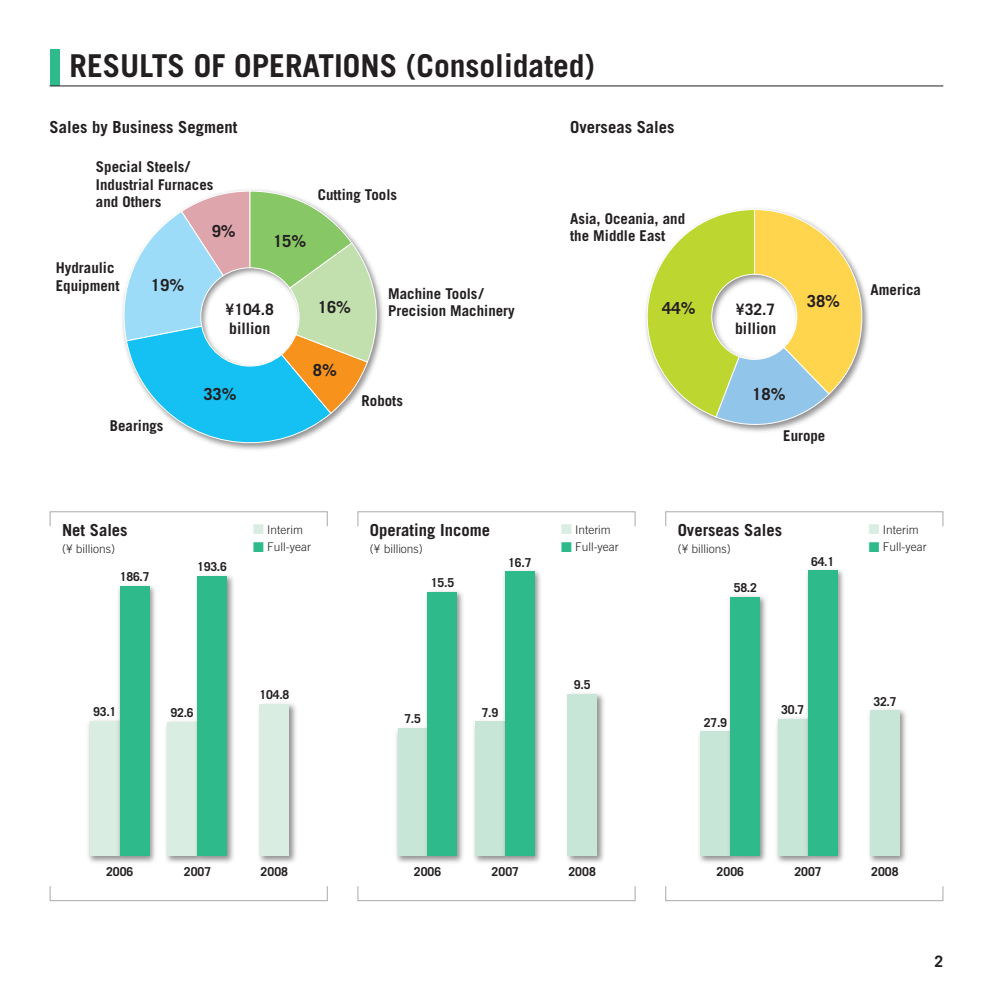
<style>
.page{position:relative;width:993px;height:993px;background:#fff}
.page>*{position:absolute;margin:0;border:0;box-sizing:border-box;transform-origin:0 0}
.t1{font:700 31.5px "Trade Gothic";color:#231f20}
.t2{font:700 16.62px "Trade Gothic";color:#231f20}
.t3{font:700 15.75px/19.2px "Trade Gothic";color:#231f20}
.t4{font:700 14.88px/17.5px "Trade Gothic";color:#231f20}
.t5{font:700 12.25px "Trade Gothic";color:#231f20}
.t6{font:300 11.9px "Trade Gothic";color:#231f20}
.s1{color:#d9ede2}
.s2{color:#2fba8c}
</style>
<div class="page">
<div style="left:50px;top:50px;width:9px;height:36px;background:#2fba8c"></div>
<div style="left:50px;top:511px;width:277px;height:15px;border:1px solid #a8a9ad"></div>
<div style="left:357px;top:511px;width:278px;height:15px;border:1px solid #a8a9ad"></div>
<div style="left:665px;top:511px;width:278px;height:15px;border:1px solid #a8a9ad"></div>
<img style="left:88px;top:703px;width:208px;height:160px">
<div style="left:259px;top:704px;width:30px;height:151px;background:#d9ede2"></div>
<div style="left:90px;top:721px;width:30px;height:134px;background:#d9ede2"></div>
<img style="left:115px;top:575px;width:122px;height:288px">
<div style="left:120px;top:585px;width:29px;height:270px;background:#2fba8c"></div>
<div style="left:197px;top:576px;width:30px;height:279px;background:#2fba8c"></div>
<img style="left:396px;top:693px;width:208px;height:170px">
<div style="left:397px;top:728px;width:30px;height:127px;background:#c8e6d7"></div>
<div style="left:567px;top:694px;width:30px;height:161px;background:#c8e6d7"></div>
<img style="left:422px;top:570px;width:123px;height:293px">
<div style="left:427px;top:592px;width:30px;height:263px;background:#2fba8c"></div>
<div style="left:504px;top:571px;width:30px;height:284px;background:#2fba8c"></div>
<img style="left:699px;top:709px;width:207px;height:154px">
<div style="left:700px;top:731px;width:30px;height:124px;background:#c8e6d7"></div>
<div style="left:869px;top:710px;width:30px;height:145px;background:#c8e6d7"></div>
<img style="left:725px;top:569px;width:122px;height:294px">
<div style="left:730px;top:596px;width:30px;height:259px;background:#2fba8c"></div>
<div style="left:807px;top:570px;width:30px;height:285px;background:#2fba8c"></div>
<img style="left:862px;top:284px;width:7px;height:74px">
<svg style="left:645px;top:209px;width:217px;height:223px"></svg>
<svg style="left:122px;top:190px;width:261px;height:260px"></svg>
<hr style="left:50px;top:85px;width:893px;height:1px;background:#231f20">
<h1 class="t1" style="left:69px;top:46px;width:527px">RESULTS OF OPERATIONS (Consolidated)</h1>
<p class="t2" style="left:50px;top:117px;width:189px">Sales by Business Segment</p>
<p class="t2" style="left:570px;top:117px;width:106px">Overseas Sales</p>
<p class="t4" style="left:96px;top:158px;width:119px">Special Steels/<br>Industrial Furnaces and Others</p>
<p class="t2" style="left:211px;top:220px;width:26px">9%</p>
<p class="t4" style="left:317px;top:185px;width:81px">Cutting Tools</p>
<p class="t2" style="left:273px;top:230px;width:35px">15%</p>
<p class="t4" style="left:570px;top:209px;width:116px">Asia, Oceania, and the Middle East</p>
<p class="t4" style="left:56px;top:259px;width:65px">Hydraulic<br>Equipment</p>
<p class="t2" style="left:151px;top:275px;width:35px">19%</p>
<p class="t4" style="left:388px;top:284px;width:128px">Machine Tools/<br>Precision Machinery</p>
<p class="t2" style="left:317px;top:296px;width:35px">16%</p>
<p class="t2" style="left:662px;top:298px;width:35px">44%</p>
<p class="t3" style="left:225px;top:299px;width:50px">¥104.8 billion</p>
<p class="t3" style="left:734px;top:299px;width:43px">¥32.7 billion</p>
<p class="t2" style="left:203px;top:383px;width:35px">33%</p>
<p class="t2" style="left:313px;top:359px;width:26px">8%</p>
<p class="t4" style="left:361px;top:391px;width:43px">Robots</p>
<p class="t2" style="left:752px;top:383px;width:35px">18%</p>
<p class="t2" style="left:806px;top:291px;width:35px">38%</p>
<p class="t4" style="left:110px;top:416px;width:55px">Bearings</p>
<p class="t4" style="left:783px;top:427px;width:44px">Europe</p>
<p class="t4" style="left:870px;top:280px;width:52px">America</p>
<p class="t2" style="left:62px;top:519px;width:67px">Net Sales</p>
<p class="t6" style="left:62px;top:541px;width:54px">(¥ billions)</p>
<p class="t5" style="left:120px;top:569px;width:31px">186.7</p>
<p class="t5" style="left:197px;top:559px;width:31px">193.6</p>
<p class="t6" style="left:253px;top:522px;width:51px"><span class="s1">■</span> Interim</p>
<p class="t6" style="left:253px;top:540px;width:59px"><span class="s2">■</span> Full-year</p>
<p class="t2" style="left:370px;top:519px;width:122px">Operating Income</p>
<p class="t6" style="left:370px;top:541px;width:54px">(¥ billions)</p>
<p class="t5" style="left:431px;top:575px;width:25px">15.5</p>
<p class="t5" style="left:508px;top:554px;width:25px">16.7</p>
<p class="t6" style="left:561px;top:522px;width:51px"><span class="s1">■</span> Interim</p>
<p class="t6" style="left:561px;top:540px;width:59px"><span class="s2">■</span> Full-year</p>
<p class="t2" style="left:677px;top:519px;width:106px">Overseas Sales</p>
<p class="t6" style="left:677px;top:541px;width:54px">(¥ billions)</p>
<p class="t5" style="left:733px;top:580px;width:25px">58.2</p>
<p class="t5" style="left:810px;top:553px;width:25px">64.1</p>
<p class="t6" style="left:868px;top:522px;width:51px"><span class="s1">■</span> Interim</p>
<p class="t6" style="left:868px;top:540px;width:59px"><span class="s2">■</span> Full-year</p>
<p class="t5" style="left:93px;top:704px;width:25px">93.1</p>
<p class="t5" style="left:170px;top:704px;width:25px">92.6</p>
<p class="t5" style="left:259px;top:687px;width:31px">104.8</p>
<p class="t5" style="left:404px;top:711px;width:18px">7.5</p>
<p class="t5" style="left:481px;top:704px;width:18px">7.9</p>
<p class="t5" style="left:573px;top:677px;width:18px">9.5</p>
<p class="t5" style="left:703px;top:714px;width:25px">27.9</p>
<p class="t5" style="left:780px;top:702px;width:25px">30.7</p>
<p class="t5" style="left:873px;top:693px;width:25px">32.7</p>
<p class="t5" style="left:106px;top:864px;width:29px">2006</p>
<p class="t5" style="left:184px;top:864px;width:29px">2007</p>
<p class="t5" style="left:260px;top:864px;width:29px">2008</p>
<p class="t5" style="left:414px;top:864px;width:29px">2006</p>
<p class="t5" style="left:491px;top:864px;width:29px">2007</p>
<p class="t5" style="left:568px;top:864px;width:29px">2008</p>
<p class="t5" style="left:716px;top:864px;width:29px">2006</p>
<p class="t5" style="left:794px;top:864px;width:29px">2007</p>
<p class="t5" style="left:870px;top:864px;width:29px">2008</p>
<p class="t3" style="left:934px;top:951px;width:10px">2</p>
</div>
